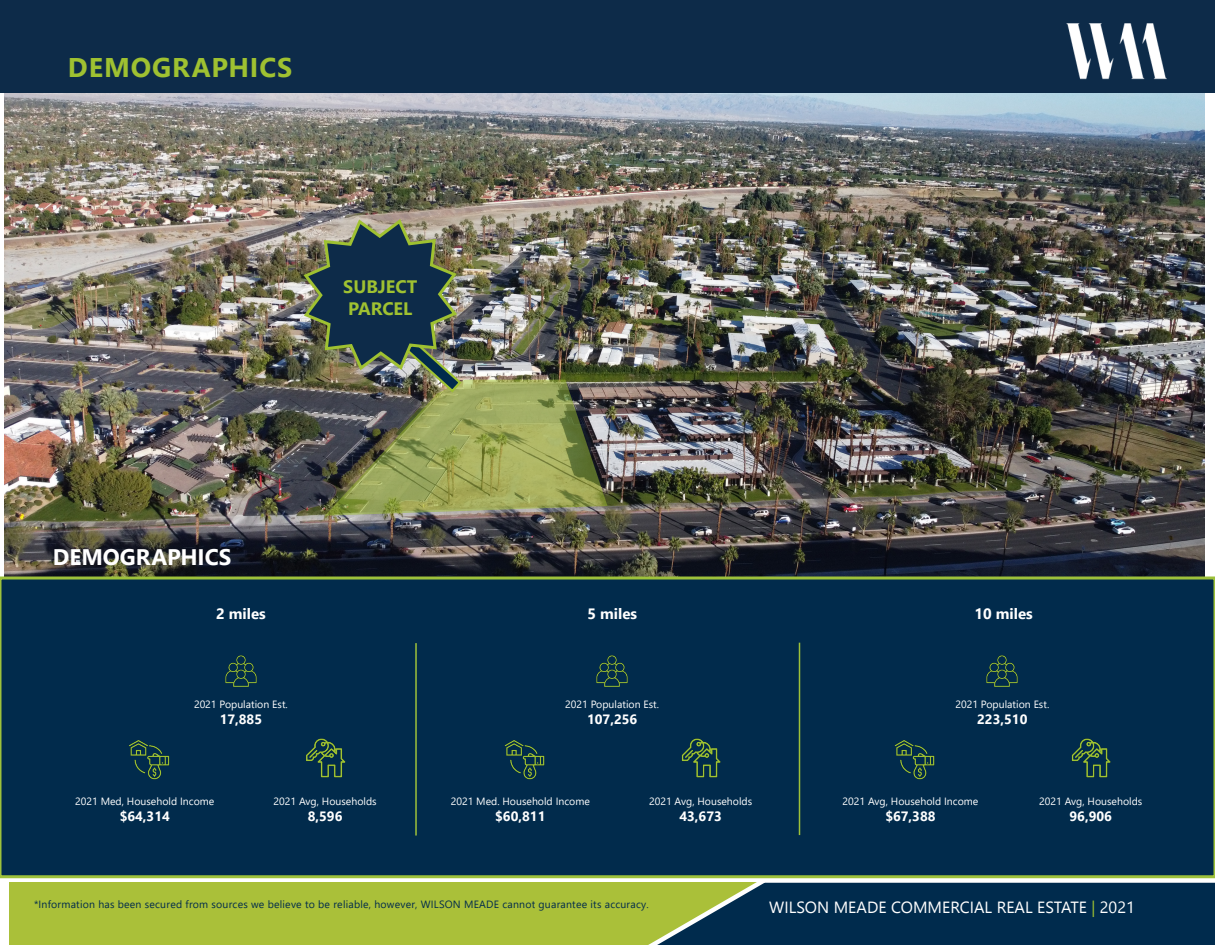
<style>
.page{position:relative;width:1215px;height:945px;background:#fff}
.page>*{position:absolute;margin:0;border:0;box-sizing:border-box;transform-origin:0 0}
.t1{font:700 27px "Segoe UI";letter-spacing:.03em;color:#9fc131}
.t2{font:700 22.5px "Segoe UI";letter-spacing:-.005em;color:#fff}
.t3{font:700 18px "Segoe UI";color:#9fc131}
.t4{font:700 15px "Segoe UI";color:#fff}
.t5{font:700 13.5px "Segoe UI";color:#fff}
.t6{font:10.5px "Segoe UI";color:#fff}
.t7{font:10.5px "Segoe UI";letter-spacing:.02em;color:#012b4c}
</style>
<div class="page">
<div style="left:9px;top:878px;width:756px;height:67px;background:#aac039"></div>
<svg style="left:0;top:878px;width:641px;height:4px;background:#f8fbf2"></svg>
<img style="left:5px;top:92px;width:1200px;height:485px">
<div style="left:0;top:577px;width:1215px;height:301px;background:#012b4c"></div>
<hr style="left:415px;top:643px;width:2px;height:193px;background:#9ec13a">
<img style="left:296px;top:731px;width:58px;height:58px">
<img style="left:118px;top:731px;width:58px;height:58px">
<img style="left:219px;top:649px;width:44px;height:44px">
<img style="left:671px;top:731px;width:59px;height:58px">
<img style="left:493px;top:731px;width:59px;height:58px">
<img style="left:591px;top:649px;width:43px;height:44px">
<img style="left:1061px;top:731px;width:59px;height:58px">
<img style="left:884px;top:731px;width:58px;height:58px">
<img style="left:981px;top:649px;width:43px;height:44px">
<hr style="left:799px;top:643px;width:1px;height:192px;background:#9ec13a">
<div style="left:0;top:0;width:1215px;height:92px;background:#0d2b49"></div>
<img style="left:1066px;top:23px;width:101px;height:57px">
<img style="left:301px;top:217px;width:306px;height:299px">
<svg style="left:641px;top:876px;width:574px;height:69px;background:#294e58"></svg>
<p class="t1" style="left:68px;top:42px;width:226px">DEMOGRAPHICS</p>
<p class="t3" style="left:343px;top:270px;width:76px">SUBJECT</p>
<p class="t3" style="left:348px;top:291px;width:66px">PARCEL</p>
<p class="t2" style="left:53px;top:536px;width:180px">DEMOGRAPHICS</p>
<p class="t4" style="left:216px;top:599px;width:51px">2 miles</p>
<p class="t4" style="left:587px;top:599px;width:51px">5 miles</p>
<p class="t4" style="left:974px;top:599px;width:60px">10 miles</p>
<p class="t6" style="left:194px;top:694px;width:95px">2021 Population Est.</p>
<p class="t5" style="left:220px;top:706px;width:44px">17,885</p>
<p class="t6" style="left:565px;top:694px;width:95px">2021 Population Est.</p>
<p class="t5" style="left:587px;top:706px;width:52px">107,256</p>
<p class="t6" style="left:955px;top:694px;width:95px">2021 Population Est.</p>
<p class="t5" style="left:977px;top:706px;width:52px">223,510</p>
<p class="t6" style="left:75px;top:792px;width:141px">2021 Med, Household Income</p>
<p class="t5" style="left:120px;top:804px;width:52px">$64,314</p>
<p class="t6" style="left:274px;top:792px;width:105px">2021 Avg, Households</p>
<p class="t5" style="left:308px;top:804px;width:36px">8,596</p>
<p class="t6" style="left:451px;top:792px;width:141px">2021 Med. Household Income</p>
<p class="t5" style="left:495px;top:804px;width:52px">$60,811</p>
<p class="t6" style="left:649px;top:792px;width:105px">2021 Avg, Households</p>
<p class="t5" style="left:679px;top:804px;width:44px">43,673</p>
<p class="t6" style="left:843px;top:792px;width:137px">2021 Avg, Household Income</p>
<p class="t5" style="left:885px;top:804px;width:52px">$67,388</p>
<p class="t6" style="left:1039px;top:792px;width:105px">2021 Avg, Households</p>
<p class="t5" style="left:1070px;top:804px;width:44px">96,906</p>
<p class="t7" style="left:34px;top:894px;width:616px">*Information has been secured from sources we believe to be reliable, however, WILSON MEADE cannot guarantee its accuracy.</p>
</div>
